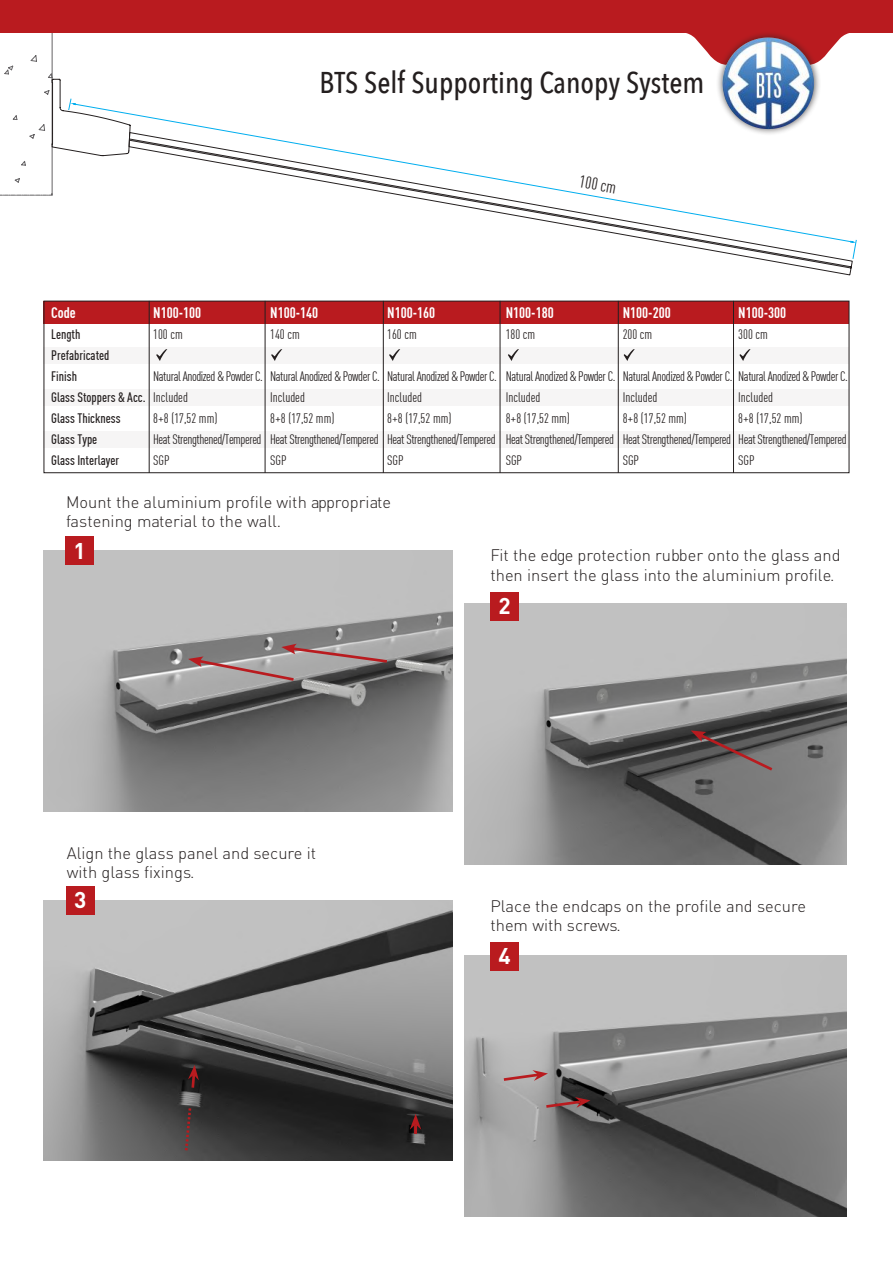
<style>
.page{position:relative;width:893px;height:1263px;background:#fff}
.page>*{position:absolute;margin:0;border:0;box-sizing:border-box;transform-origin:0 0}
.t1{font:500 30px "Avenir Next Condensed";color:#241f1f}
.t2{font:22.5px "DINT Bold Tr";color:#fff}
.t3{font:16.95px "DIN Condens";color:#241f1f}
.t4{font:16.5px/19.8px "DINT Light Tr";color:#241f1f}
.t5{font:700 15px "DIN Condens";color:#fff}
.t6{font:13.5px/21px "DIN Condens";letter-spacing:-.03em;color:#241f1f}
.t7{font:500 13.5px/21px "DIN Condens";color:#241f1f}
.t8{font:13.5px "DIN Condens";color:#241f1f}
.s1{font-weight:500}
</style>
<div class="page">
<svg style="left:131px;top:132px;width:722px;height:144px"></svg>
<svg style="left:850px;top:239px;width:7px;height:21px"></svg>
<svg style="left:0;top:32px;width:131px;height:164px"></svg>
<img style="left:465px;top:604px;width:381px;height:261px">
<div style="left:490px;top:592px;width:29px;height:29px;background:#b91b1f"></div>
<svg style="left:691px;top:730px;width:84px;height:43px;background:#625657"></svg>
<img style="left:465px;top:956px;width:381px;height:261px">
<div style="left:490px;top:942px;width:29px;height:28px;background:#b91b1f"></div>
<svg style="left:543px;top:1097px;width:47px;height:12px"></svg>
<svg style="left:501px;top:1070px;width:47px;height:12px"></svg>
<div style="left:0;top:0;width:893px;height:32px;background:#b91b1f"></div>
<svg style="left:676px;top:32px;width:183px;height:29px"></svg>
<img style="left:44px;top:550px;width:408px;height:261px">
<div style="left:65px;top:537px;width:29px;height:28px;background:#b91b1f"></div>
<svg style="left:188px;top:644px;width:202px;height:39px;background:#958989"></svg>
<img style="left:44px;top:900px;width:408px;height:261px">
<div style="left:66px;top:886px;width:28px;height:29px;background:#b91b1f"></div>
<svg style="left:188px;top:1065px;width:11px;height:25px"></svg>
<svg style="left:183px;top:1105px;width:10px;height:48px"></svg>
<svg style="left:410px;top:1114px;width:11px;height:20px"></svg>
<div style="left:715px;top:31px;width:106px;height:105px;background:#241f1f;opacity:.75"></div>
<img style="left:743px;top:38px;width:26px;height:7px">
<div style="left:44px;top:301px;width:805px;height:23px;background:#b91b1f"></div>
<div style="left:44px;top:347px;width:805px;height:16px;background:#f6f5f5"></div>
<div style="left:44px;top:389px;width:805px;height:17px;background:#f6f5f5"></div>
<div style="left:44px;top:431px;width:805px;height:17px;background:#f6f5f5"></div>
<div style="left:44px;top:301px;width:805px;height:172px;border:1px solid #241f1f"></div>
<hr style="left:149px;top:301px;width:1px;height:172px;background:#241f1f">
<hr style="left:265px;top:301px;width:1px;height:172px;background:#241f1f">
<hr style="left:383px;top:301px;width:1px;height:172px;background:#241f1f">
<hr style="left:500px;top:301px;width:1px;height:172px;background:#241f1f">
<hr style="left:618px;top:301px;width:1px;height:172px;background:#241f1f">
<hr style="left:733px;top:301px;width:1px;height:172px;background:#241f1f">
<svg style="left:156px;top:349px;width:11px;height:12px"></svg>
<svg style="left:271px;top:349px;width:11px;height:12px"></svg>
<svg style="left:389px;top:349px;width:11px;height:12px"></svg>
<svg style="left:508px;top:349px;width:11px;height:12px"></svg>
<svg style="left:624px;top:349px;width:11px;height:12px"></svg>
<svg style="left:739px;top:349px;width:12px;height:12px"></svg>
<h1 class="t1" style="left:319px;top:64px;width:386px">BTS Self Supporting Canopy System</h1>
<p class="t3" style="left:581px;top:172px;width:39px;rotate:10deg">100 cm</p>
<p class="t5" style="left:51px;top:303px;width:26px">Code</p>
<p class="t5" style="left:153px;top:303px;width:49px">N100-100</p>
<p class="t5" style="left:270px;top:303px;width:50px">N100-140</p>
<p class="t5" style="left:387px;top:303px;width:49px">N100-160</p>
<p class="t5" style="left:506px;top:303px;width:49px">N100-180</p>
<p class="t5" style="left:623px;top:303px;width:49px">N100-200</p>
<p class="t5" style="left:738px;top:303px;width:49px">N100-300</p>
<p class="t7" style="left:51px;top:323px;width:31px">Length</p>
<p class="t6" style="left:153px;top:324px;width:31px">100 cm</p>
<p class="t6" style="left:270px;top:324px;width:31px">140 cm</p>
<p class="t6" style="left:387px;top:324px;width:31px">160 cm</p>
<p class="t6" style="left:506px;top:324px;width:31px">180 cm</p>
<p class="t6" style="left:623px;top:324px;width:31px">200 cm</p>
<p class="t6" style="left:738px;top:324px;width:31px">300 cm</p>
<p class="t7" style="left:51px;top:344px;width:60px">Prefabricated<br>Finish</p>
<p class="t6" style="left:51px;top:366px;width:798px;text-indent:102px">Natural Anodized &amp; Powder C. Natural Anodized &amp; Powder C. Natural Anodized &amp; Powder C. Natural Anodized &amp; Powder C. Natural Anodized &amp; Powder C. Natural Anodized &amp; Powder C.<br><span class="s1">Glass Stoppers &amp; Acc.</span> Included</p>
<p class="t8" style="left:270px;top:389px;width:36px">Included</p>
<p class="t8" style="left:387px;top:389px;width:36px">Included</p>
<p class="t8" style="left:506px;top:389px;width:36px">Included</p>
<p class="t8" style="left:623px;top:389px;width:36px">Included</p>
<p class="t8" style="left:738px;top:389px;width:36px">Included</p>
<p class="t7" style="left:51px;top:407px;width:71px">Glass Thickness</p>
<p class="t6" style="left:153px;top:408px;width:66px">8+8 (17,52 mm)</p>
<p class="t6" style="left:270px;top:408px;width:66px">8+8 (17,52 mm)</p>
<p class="t6" style="left:387px;top:408px;width:66px">8+8 (17,52 mm)</p>
<p class="t6" style="left:506px;top:408px;width:66px">8+8 (17,52 mm)</p>
<p class="t6" style="left:623px;top:408px;width:66px">8+8 (17,52 mm)</p>
<p class="t6" style="left:738px;top:408px;width:66px">8+8 (17,52 mm)</p>
<p class="t7" style="left:51px;top:428px;width:48px">Glass Type</p>
<p class="t6" style="left:153px;top:429px;width:695px">Heat Strengthened/Tempered Heat Strengthened/Tempered Heat Strengthened/Tempered Heat Strengthened/Tempered Heat Strengthened/Tempered Heat Strengthened/Tempered</p>
<p class="t7" style="left:51px;top:449px;width:70px">Glass Interlayer</p>
<p class="t6" style="left:153px;top:450px;width:18px">SGP</p>
<p class="t6" style="left:270px;top:450px;width:18px">SGP</p>
<p class="t6" style="left:387px;top:450px;width:18px">SGP</p>
<p class="t6" style="left:506px;top:450px;width:18px">SGP</p>
<p class="t6" style="left:623px;top:450px;width:18px">SGP</p>
<p class="t6" style="left:738px;top:450px;width:18px">SGP</p>
<p class="t4" style="left:66px;top:491px;width:327px">Mount the aluminium profile with appropriate fastening material to the wall.</p>
<h2 class="t2" style="left:73px;top:536px;width:14px">1</h2>
<p class="t4" style="left:67px;top:843px;width:251px">Align the glass panel and secure it with glass fixings.</p>
<h2 class="t2" style="left:74px;top:885px;width:14px">3</h2>
<p class="t4" style="left:490px;top:545px;width:352px">Fit the edge protection rubber onto the glass and then insert the glass into the aluminium profile.</p>
<h2 class="t2" style="left:498px;top:592px;width:14px">2</h2>
<p class="t4" style="left:490px;top:896px;width:317px">Place the endcaps on the profile and secure them with screws.</p>
<h2 class="t2" style="left:498px;top:941px;width:14px">4</h2>
</div>
